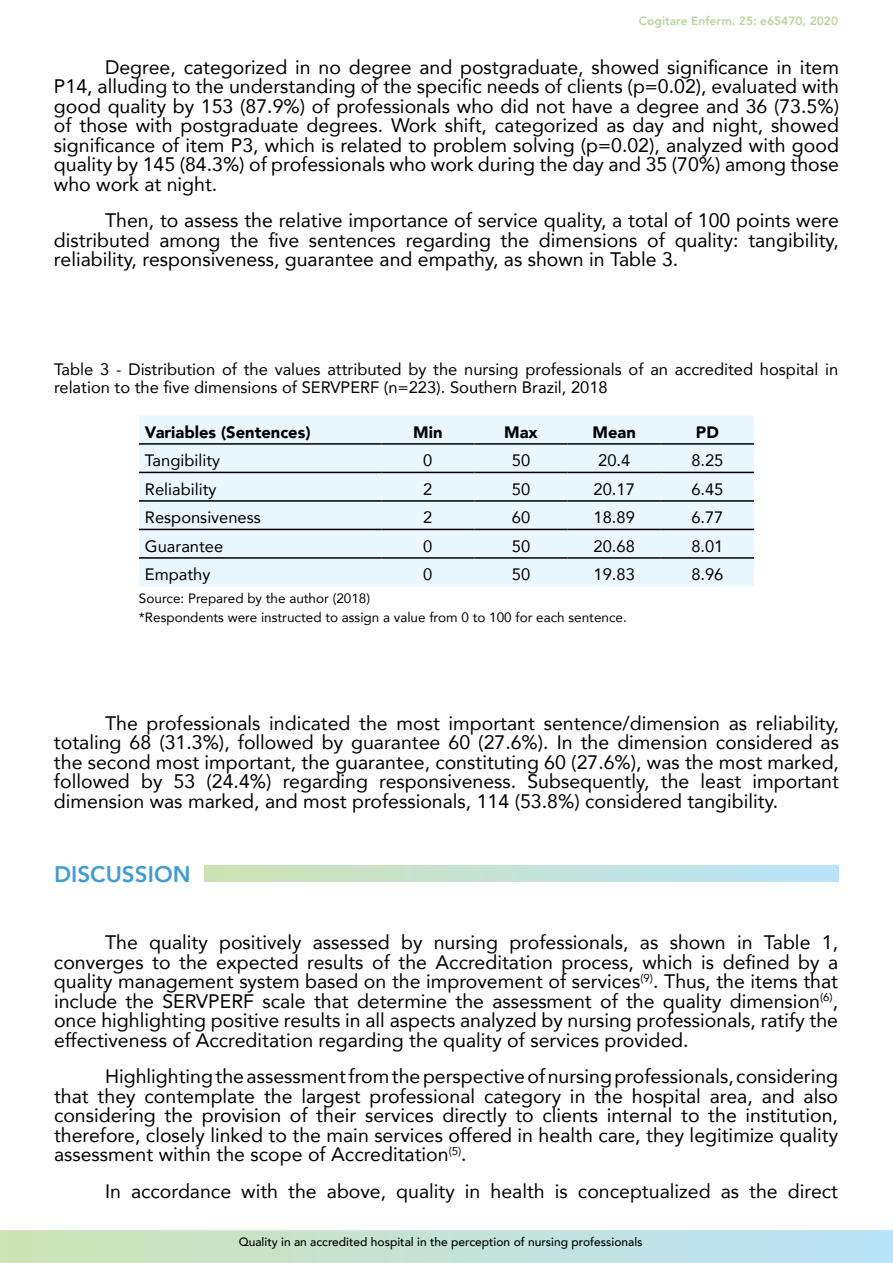
<style>
.page{position:relative;width:893px;height:1263px;background:#fff}
.page>*{position:absolute;margin:0;border:0;box-sizing:border-box;transform-origin:0 0}
.t1{font:800 22.5px "Avenir";color:#409cd4}
.t2{font:19.5px/19.5px "Avenir";color:#000;text-align:justify}
.t3{font:16.5px/18.8px "Avenir";color:#000}
.t4{font:900 16.5px "Avenir";color:#000}
.t5{font:13.5px/18.8px "Avenir";color:#000}
.t6{font:500 12px "Avenir";color:#000}
.t7{font:800 12px "Avenir";color:#b7d69b}
</style>
<div class="page">
<svg style="left:0;top:1230px;width:893px;height:33px;background:#c4e2d6"></svg>
<div style="left:139px;top:415px;width:615px;height:171px;background:#eaf7fe"></div>
<hr style="left:139px;top:443px;width:242px;height:2px;background:#000">
<hr style="left:381px;top:443px;width:93px;height:2px;background:#000">
<hr style="left:474px;top:443px;width:94px;height:2px;background:#000">
<hr style="left:568px;top:443px;width:93px;height:2px;background:#000">
<hr style="left:661px;top:443px;width:93px;height:2px;background:#000">
<hr style="left:139px;top:472px;width:242px;height:1px;background:#000">
<hr style="left:381px;top:472px;width:93px;height:1px;background:#000">
<hr style="left:474px;top:472px;width:94px;height:1px;background:#000">
<hr style="left:568px;top:472px;width:93px;height:1px;background:#000">
<hr style="left:661px;top:472px;width:93px;height:1px;background:#000">
<hr style="left:139px;top:500px;width:242px;height:2px;background:#000">
<hr style="left:381px;top:500px;width:93px;height:2px;background:#000">
<hr style="left:474px;top:500px;width:94px;height:2px;background:#000">
<hr style="left:568px;top:500px;width:93px;height:2px;background:#000">
<hr style="left:661px;top:500px;width:93px;height:2px;background:#000">
<hr style="left:139px;top:529px;width:242px;height:1px;background:#000">
<hr style="left:381px;top:529px;width:93px;height:1px;background:#000">
<hr style="left:474px;top:529px;width:94px;height:1px;background:#000">
<hr style="left:568px;top:529px;width:93px;height:1px;background:#000">
<hr style="left:661px;top:529px;width:93px;height:1px;background:#000">
<hr style="left:139px;top:557px;width:242px;height:2px;background:#000">
<hr style="left:381px;top:557px;width:93px;height:2px;background:#000">
<hr style="left:474px;top:557px;width:94px;height:2px;background:#000">
<hr style="left:568px;top:557px;width:93px;height:2px;background:#000">
<hr style="left:661px;top:557px;width:93px;height:2px;background:#000">
<div style="left:204px;top:865px;width:635px;height:17px;background:linear-gradient(to right,#cee2b4,#bae3fb)"></div>
<p class="t7" style="left:639px;top:12px;width:201px">Cogitare Enferm. 25: e65470, 2020</p>
<p class="t2" style="left:54px;top:56px;width:787px;text-indent:51px">Degree, categorized in no degree and postgraduate, showed significance in item P14, alluding to the understanding of the specific needs of clients (p=0.02), evaluated with good quality by 153 (87.9%) of professionals who did not have a degree and 36 (73.5%) of those with postgraduate degrees. Work shift, categorized as day and night, showed significance of item P3, which is related to problem solving (p=0.02), analyzed with good quality by 145 (84.3%) of professionals who work during the day and 35 (70%) among those who work at night.</p>
<p class="t2" style="left:54px;top:210px;width:786px;text-indent:51px">Then, to assess the relative importance of service quality, a total of 100 points were distributed among the five sentences regarding the dimensions of quality: tangibility, reliability, responsiveness, guarantee and empathy, as shown in Table 3.</p>
<p class="t3" style="left:54px;top:359px;width:786px">Table 3 - Distribution of the values attributed by the nursing professionals of an accredited hospital in relation to the five dimensions of SERVPERF (n=223). Southern Brazil, 2018</p>
<p class="t4" style="left:145px;top:418px;width:167px">Variables (Sentences)</p>
<p class="t4" style="left:413px;top:418px;width:31px">Min</p>
<p class="t4" style="left:504px;top:418px;width:35px">Max</p>
<p class="t4" style="left:592px;top:418px;width:45px">Mean</p>
<p class="t4" style="left:696px;top:418px;width:24px">PD</p>
<p class="t3" style="left:145px;top:451px;width:77px">Tangibility</p>
<p class="t3" style="left:423px;top:451px;width:11px">0</p>
<p class="t3" style="left:512px;top:451px;width:20px">50</p>
<p class="t3" style="left:598px;top:451px;width:34px">20.4</p>
<p class="t3" style="left:691px;top:451px;width:34px">8.25</p>
<p class="t3" style="left:145px;top:479px;width:73px">Reliability</p>
<p class="t3" style="left:423px;top:479px;width:11px">2</p>
<p class="t3" style="left:512px;top:479px;width:20px">50</p>
<p class="t3" style="left:594px;top:479px;width:43px">20.17</p>
<p class="t3" style="left:691px;top:479px;width:34px">6.45</p>
<p class="t3" style="left:145px;top:508px;width:117px">Responsiveness</p>
<p class="t3" style="left:423px;top:508px;width:11px">2</p>
<p class="t3" style="left:512px;top:508px;width:20px">60</p>
<p class="t3" style="left:594px;top:508px;width:43px">18.89</p>
<p class="t3" style="left:691px;top:508px;width:34px">6.77</p>
<p class="t3" style="left:145px;top:536px;width:80px">Guarantee</p>
<p class="t3" style="left:423px;top:536px;width:11px">0</p>
<p class="t3" style="left:512px;top:536px;width:20px">50</p>
<p class="t3" style="left:594px;top:536px;width:43px">20.68</p>
<p class="t3" style="left:691px;top:536px;width:34px">8.01</p>
<p class="t3" style="left:145px;top:565px;width:67px">Empathy</p>
<p class="t3" style="left:423px;top:565px;width:11px">0</p>
<p class="t3" style="left:512px;top:565px;width:20px">50</p>
<p class="t3" style="left:594px;top:565px;width:43px">19.83</p>
<p class="t3" style="left:691px;top:565px;width:34px">8.96</p>
<p class="t5" style="left:139px;top:589px;width:489px">Source: Prepared by the author (2018)<br>*Respondents were instructed to assign a value from 0 to 100 for each sentence.</p>
<p class="t2" style="left:54px;top:712px;width:787px;text-indent:51px">The professionals indicated the most important sentence/dimension as reliability, totaling 68 (31.3%), followed by guarantee 60 (27.6%). In the dimension considered as the second most important, the guarantee, constituting 60 (27.6%), was the most marked, followed by 53 (24.4%) regarding responsiveness. Subsequently, the least important dimension was marked, and most professionals, 114 (53.8%) considered tangibility.</p>
<p class="t1" style="left:54px;top:856px;width:138px">DISCUSSION</p>
<p class="t2" style="left:54px;top:932px;width:786px;text-indent:51px">The quality positively assessed by nursing professionals, as shown in Table 1, converges to the expected results of the Accreditation process, which is defined by a quality management system based on the improvement of services<sup>(9)</sup>. Thus, the items that include the SERVPERF scale that determine the assessment of the quality dimension<sup>(6)</sup>, once highlighting positive results in all aspects analyzed by nursing professionals, ratify the effectiveness of Accreditation regarding the quality of services provided.</p>
<p class="t2" style="left:54px;top:1066px;width:786px;text-indent:51px">Highlighting the assessment from the perspective of nursing professionals, considering that they contemplate the largest professional category in the hospital area, and also considering the provision of their services directly to clients internal to the institution, therefore, closely linked to the main services offered in health care, they legitimize quality assessment within the scope of Accreditation<sup>(5)</sup>.</p>
<p class="t2" style="left:105px;top:1180px;width:735px">In accordance with the above, quality in health is conceptualized as the direct</p>
<p class="t6" style="left:239px;top:1232px;width:405px">Quality in an accredited hospital in the perception of nursing professionals</p>
</div>
